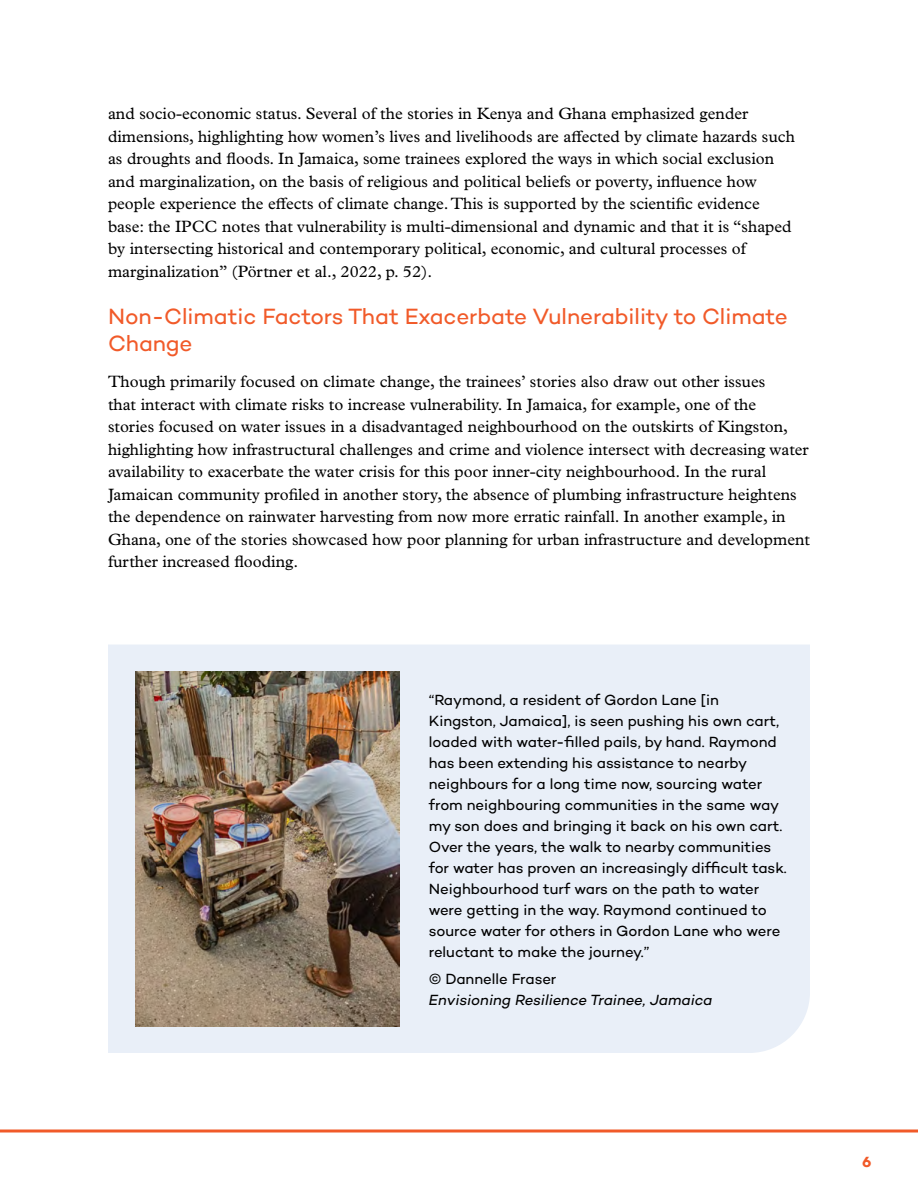
<style>
.page{position:relative;width:918px;height:1188px;background:#fff}
.page>*{position:absolute;margin:0;border:0;box-sizing:border-box;transform-origin:0 0}
.t1{font:22.5px/27px "Campton";letter-spacing:-.005em;color:#f15a29}
.Body_copy{font:16.5px/22.5px "Plantin MT Pro";color:#000}
.Table_body{font:15px/21px "Campton";letter-spacing:-.005em;color:#000}
.Table_body-2{font:italic 15px "Campton";letter-spacing:-.005em;color:#000}
.t2{font:700 15px "Campton";color:#f15a29}
</style>
<div class="page">
<hr style="left:0;top:1130px;width:918px;height:2px;background:#f15a29">
<div style="left:108px;top:645px;width:702px;height:408px;background:#e9eff8"></div>
<img style="left:135px;top:672px;width:265px;height:354px">
<p class="Body_copy" style="left:108px;top:103px;width:688px">and socio-economic status. Several of the stories in Kenya and Ghana emphasized gender dimensions, highlighting how women’s lives and livelihoods are affected by climate hazards such as droughts and floods. In Jamaica, some trainees explored the ways in which social exclusion and marginalization, on the basis of religious and political beliefs or poverty, influence how people experience the effects of climate change. This is supported by the scientific evidence base: the IPCC notes that vulnerability is multi-dimensional and dynamic and that it is “shaped by intersecting historical and contemporary political, economic, and cultural processes of marginalization” (Pörtner et al., 2022, p. 52).</p>
<h3 class="t1" style="left:108px;top:303px;width:681px">Non-Climatic Factors That Exacerbate Vulnerability to Climate<br>Change</h3>
<p class="Body_copy" style="left:108px;top:371px;width:704px">Though primarily focused on climate change, the trainees’ stories also draw out other issues<br>that interact with climate risks to increase vulnerability. In Jamaica, for example, one of the<br>stories focused on water issues in a disadvantaged neighbourhood on the outskirts of Kingston, highlighting how infrastructural challenges and crime and violence intersect with decreasing water availability to exacerbate the water crisis for this poor inner-city neighbourhood. In the rural Jamaican community profiled in another story, the absence of plumbing infrastructure heightens the dependence on rainwater harvesting from now more erratic rainfall. In another example, in Ghana, one of the stories showcased how poor planning for urban infrastructure and development further increased flooding.</p>
<p class="Table_body" style="left:429px;top:689px;width:360px">“Raymond, a resident of Gordon Lane [in Kingston, Jamaica], is seen pushing his own cart, loaded with water-filled pails, by hand. Raymond has been extending his assistance to nearby neighbours for a long time now, sourcing water from neighbouring communities in the same way my son does and bringing it back on his own cart.<br>Over the years, the walk to nearby communities for water has proven an increasingly difficult task.<br>Neighbourhood turf wars on the path to water were getting in the way. Raymond continued to source water for others in Gordon Lane who were reluctant to make the journey.”</p>
<p class="Table_body" style="left:429px;top:968px;width:129px">© Dannelle Fraser</p>
<p class="Table_body-2" style="left:429px;top:990px;width:285px">Envisioning Resilience Trainee, Jamaica</p>
<p class="t2" style="left:862px;top:1152px;width:11px">6</p>
</div>
